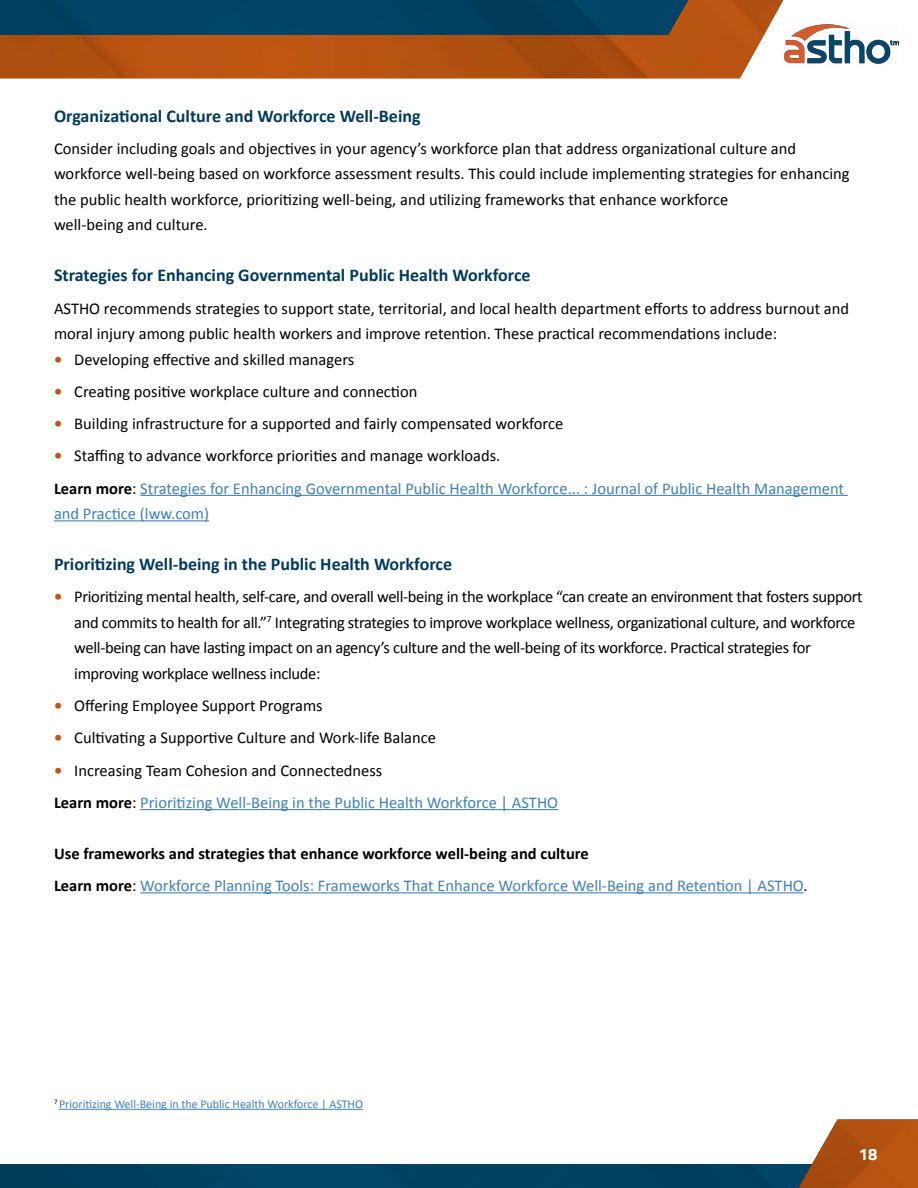
<style>
.page{position:relative;width:918px;height:1188px;background:#fff}
.page>*{position:absolute;margin:0;border:0;box-sizing:border-box;transform-origin:0 0}
.t1{font:700 18px "Calibri";color:#003a5d}
.Body_Copy_11pt{font:16.5px/25.5px "Calibri";color:#000}
.Body_Copy_11pt-2{font:16.5px/25.5px "Calibri";letter-spacing:-.02em;color:#000}
.Body_Copy_11pt-3{font:16.5px/25.5px "Calibri";color:#3d80ba}
.Body_Copy_11pt-4{font:700 16.5px "Calibri";color:#000}
.t2{font:700 16.5px "Sunflower";color:#fff}
.Body_Copy_11pt-5{font:12px "Calibri";color:#3d80ba}
.s1{font-weight:700;color:#c05711}
.s2{font-weight:700;color:#000}
.s3{color:#000}
</style>
<div class="page">
<div style="left:0;top:1165px;width:783px;height:23px;background:#004264"></div>
<img style="left:783px;top:1119px;width:135px;height:69px">
<img style="left:785px;top:24px;width:113px;height:40px">
<img style="left:0;top:0;width:783px;height:78px">
<svg style="left:688px;top:0;width:16px;height:35px"></svg>
<img style="left:0;top:0;width:688px;height:35px">
<hr style="left:140px;top:495px;width:708px;height:1px;background:#3d80ba">
<hr style="left:54px;top:520px;width:155px;height:1px;background:#3d80ba">
<hr style="left:140px;top:809px;width:418px;height:1px;background:#3d80ba">
<hr style="left:140px;top:892px;width:664px;height:1px;background:#3d80ba">
<hr style="left:59px;top:1109px;width:304px;height:1px;background:#3d80ba">
<h3 class="t1" style="left:54px;top:104px;width:368px">Organizational Culture and Workforce Well-Being</h3>
<p class="Body_Copy_11pt" style="left:54px;top:136px;width:797px">Consider including goals and objectives in your agency’s workforce plan that address organizational culture and workforce well-being based on workforce assessment results. This could include implementing strategies for enhancing the public health workforce, prioritizing well-being, and utilizing frameworks that enhance workforce<br>well-being and culture.</p>
<h3 class="t1" style="left:54px;top:264px;width:478px">Strategies for Enhancing Governmental Public Health Workforce</h3>
<p class="Body_Copy_11pt" style="left:54px;top:295px;width:797px">ASTHO recommends strategies to support state, territorial, and local health department efforts to address burnout and moral injury among public health workers and improve retention. These practical recommendations include:</p>
<p class="Body_Copy_11pt" style="left:54px;top:346px;width:302px"><span class="s1">•</span> Developing effective and skilled managers</p>
<p class="Body_Copy_11pt" style="left:54px;top:379px;width:365px"><span class="s1">•</span> Creating positive workplace culture and connection</p>
<p class="Body_Copy_11pt" style="left:54px;top:411px;width:511px"><span class="s1">•</span> Building infrastructure for a supported and fairly compensated workforce</p>
<p class="Body_Copy_11pt" style="left:54px;top:443px;width:448px"><span class="s1">•</span> Staffing to advance workforce priorities and manage workloads.</p>
<p class="Body_Copy_11pt-3" style="left:54px;top:475px;width:792px"><span class="s2">Learn more</span><span class="s3">:</span> Strategies for Enhancing Governmental Public Health Workforce... : Journal of Public Health Management and Practice (lww.com)</p>
<h3 class="t1" style="left:54px;top:553px;width:400px">Prioritizing Well-being in the Public Health Workforce</h3>
<p class="Body_Copy_11pt-2" style="left:74px;top:584px;width:790px;text-indent:-20px"><span class="s1">•</span> Prioritizing mental health, self-care, and overall well-being in the workplace “can create an environment that fosters support and commits to health for all.”<sup>7</sup> Integrating strategies to improve workplace wellness, organizational culture, and workforce well-being can have lasting impact on an agency’s culture and the well-being of its workforce. Practical strategies for improving workplace wellness include:</p>
<p class="Body_Copy_11pt" style="left:54px;top:693px;width:270px"><span class="s1">•</span> Offering Employee Support Programs</p>
<p class="Body_Copy_11pt" style="left:54px;top:725px;width:383px"><span class="s1">•</span> Cultivating a Supportive Culture and Work-life Balance</p>
<p class="Body_Copy_11pt" style="left:54px;top:757px;width:330px"><span class="s1">•</span> Increasing Team Cohesion and Connectedness</p>
<p class="Body_Copy_11pt-3" style="left:54px;top:790px;width:506px"><span class="s2">Learn more</span><span class="s3">:</span> Prioritizing Well-Being in the Public Health Workforce | ASTHO</p>
<p class="Body_Copy_11pt-4" style="left:54px;top:843px;width:536px">Use frameworks and strategies that enhance workforce well-being and culture</p>
<p class="Body_Copy_11pt-3" style="left:54px;top:873px;width:755px"><span class="s2">Learn more</span><span class="s3">:</span> Workforce Planning Tools: Frameworks That Enhance Workforce Well-Being and Retention | ASTHO<span class="s3">.</span></p>
<p class="Body_Copy_11pt-5" style="left:54px;top:1096px;width:311px"><sup>7</sup> Prioritizing Well-Being in the Public Health Workforce | ASTHO</p>
<p class="t2" style="left:859px;top:1146px;width:20px">18</p>
</div>
